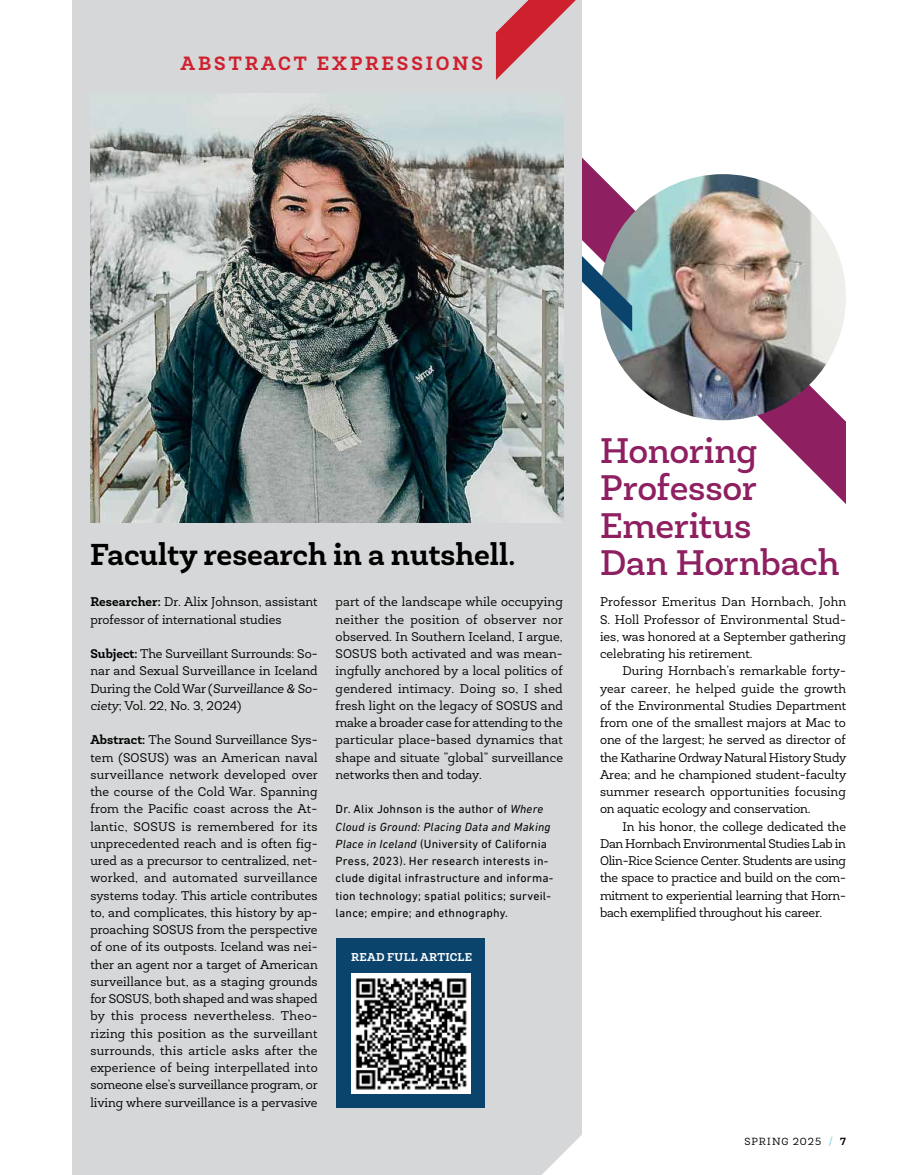
<style>
.page{position:relative;width:918px;height:1175px;background:#fff}
.page>*{position:absolute;margin:0;border:0;box-sizing:border-box;transform-origin:0 0}
.t1{font:500 36px/37.5px "Newslab";letter-spacing:-.005em;color:#8e1f60}
.t2{font:700 30.6px "Newslab";color:#000}
.t3{font:700 19.5px "Newslab";letter-spacing:.15em;color:#cf202e}
.t4{font:12.75px/17.2px "Newslab";color:#000;text-align:justify}
.t5{font:12px/17.2px "DIN Next LT Pro";letter-spacing:.02em;color:#000}
.t6{font:700 11.55px "Newslab";letter-spacing:.03em;color:#fff}
.t7{font:10.5px "Newslab";letter-spacing:.1em;color:#000}
.s1{font-weight:700}
.s2{font-style:italic}
.s3{color:#6acdea}
</style>
<div class="page">
<svg style="left:582px;top:157px;width:264px;height:347px"></svg>
<img style="left:600px;top:174px;width:246px;height:246px;border-radius:123px">
<svg style="left:582px;top:188px;width:50px;height:144px"></svg>
<div style="left:72px;top:0;width:510px;height:1174px;background:#d5d7d8"></div>
<img style="left:90px;top:93px;width:473px;height:429px">
<svg style="left:496px;top:0;width:86px;height:80px"></svg>
<div style="left:337px;top:938px;width:148px;height:169px;background:#0a446c"></div>
<img style="left:352px;top:974px;width:119px;height:119px">
<h3 class="t3" style="left:181px;top:51px;width:304px">ABSTRACT EXPRESSIONS</h3>
<h2 class="t2" style="left:90px;top:535px;width:427px">Faculty research in a nutshell.</h2>
<p class="t4" style="left:90px;top:593px;width:229px"><span class="s1">Researcher:</span> Dr. Alix Johnson, assistant professor of international studies</p>
<p class="t4" style="left:90px;top:645px;width:229px"><span class="s1">Subject:</span> The Surveillant Surrounds: So&shy;nar and Sexual Surveillance in Iceland During the Cold War (<span class="s2">Surveillance &amp; So&shy;ciety</span>; Vol. 22, No. 3, 2024)</p>
<p class="t4" style="left:90px;top:731px;width:229px"><span class="s1">Abstract:</span> The Sound Surveillance Sys&shy;tem (SOSUS) was an American naval surveillance network developed over the course of the Cold War. Spanning from the Pacific coast across the At&shy;lantic, SOSUS is remembered for its unprecedented reach and is often fig&shy;ured as a precursor to centralized, net&shy;worked, and automated surveillance systems today. This article contributes to, and complicates, this history by ap&shy;proaching SOSUS from the perspective of one of its outposts. Iceland was nei&shy;ther an agent nor a target of American surveillance but, as a staging grounds for SOSUS, both shaped and was shaped by this process nevertheless. Theo&shy;rizing this position as the surveillant surrounds, this article asks after the experience of being interpellated into someone else’s surveillance program, or living where surveillance is a pervasive</p>
<p class="t4" style="left:336px;top:593px;width:229px">part of the landscape while occupying neither the position of observer nor observed. In Southern Iceland, I argue, SOSUS both activated and was mean&shy;ingfully anchored by a local politics of gendered intimacy. Doing so, I shed fresh light on the legacy of SOSUS and make a broader case for attending to the particular place-based dynamics that shape and situate “global” surveillance networks then and today.</p>
<p class="t5" style="left:336px;top:800px;width:219px">Dr. Alix Johnson is the author of <span class="s2">Where Cloud is Ground: Placing Data and Making Place in Iceland</span> (University of California Press, 2023). Her research interests in&shy;clude digital infrastructure and informa&shy;tion technology; spatial politics; surveil&shy;lance; empire; and ethnography.</p>
<p class="t6" style="left:351px;top:949px;width:122px">READ FULL ARTICLE</p>
<h1 class="t1" style="left:600px;top:432px;width:241px">Honoring<br>Professor<br>Emeritus<br>Dan Hornbach</h1>
<p class="t4" style="left:600px;top:593px;width:248px">Professor Emeritus Dan Hornbach, John S. Holl Professor of Environmental Stud&shy;ies, was honored at a September gathering celebrating his retirement.</p>
<p class="t4" style="left:600px;top:662px;width:248px;text-indent:23px">During Hornbach’s remarkable forty&shy;year career, he helped guide the growth of the Environmental Studies Department from one of the smallest majors at Mac to one of the largest; he served as director of the Katharine Ordway Natural History Study Area; and he championed student-faculty summer research opportunities focusing on aquatic ecology and conservation.</p>
<p class="t4" style="left:600px;top:817px;width:248px;text-indent:23px">In his honor, the college dedicated the Dan Hornbach Environmental Studies Lab in Olin-Rice Science Center. Students are using the space to practice and build on the com&shy;mitment to experiential learning that Horn&shy;bach exemplified throughout his career.</p>
<p class="t7" style="left:744px;top:1135px;width:103px">SPRING 2025 <span class="s3">/</span> <span class="s1">7</span></p>
</div>
